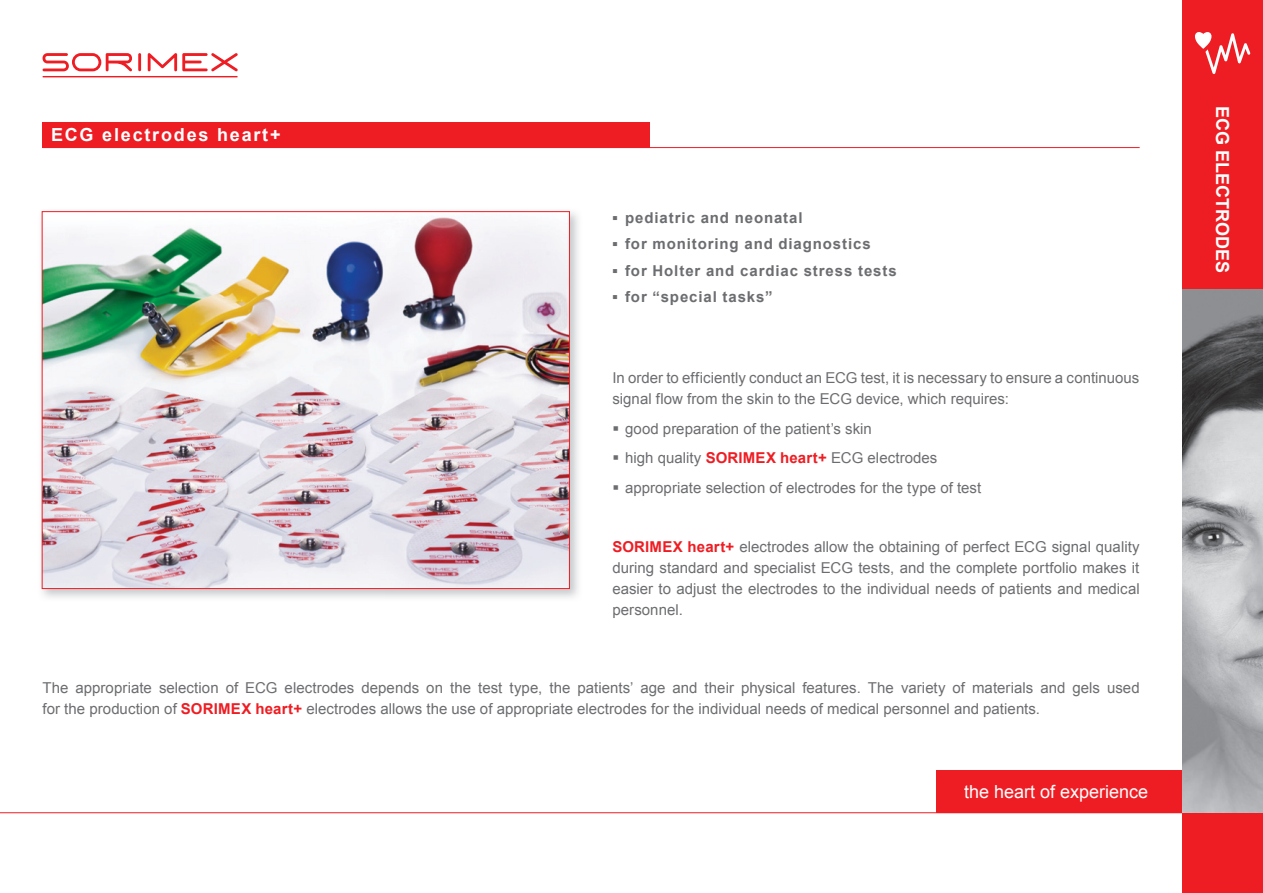
<style>
.page{position:relative;width:1263px;height:893px;background:#fff}
.page>*{position:absolute;margin:0;border:0;box-sizing:border-box;transform-origin:0 0}
.t1{font:18px "Arial";color:#fff}
.t2{font:700 18px "Arial";letter-spacing:.1em;color:#fff}
.t3{font:700 18px "Arial";color:#fff}
.t4{font:15px/21px "Arial";color:#6c6d70}
.t5{font:700 15px "Arial";letter-spacing:.06em;color:#6c6d70}
.s1{font-weight:700;color:#ee1d23}
</style>
<div class="page">
<hr style="left:0;top:812px;width:1182px;height:1px;background:#ee1d23">
<img style="left:44px;top:213px;width:524px;height:374px">
<div style="left:43px;top:122px;width:607px;height:26px;background:#ee1d23"></div>
<hr style="left:43px;top:147px;width:1097px;height:1px;background:#ee1d23">
<div style="left:936px;top:770px;width:246px;height:42px;background:#ee1d23"></div>
<div style="left:1182px;top:0;width:81px;height:289px;background:#ee1d23"></div>
<div style="left:1182px;top:812px;width:81px;height:81px;background:#ee1d23"></div>
<img style="left:1182px;top:289px;width:81px;height:523px">
<svg style="left:1195px;top:32px;width:55px;height:42px"></svg>
<hr style="left:138px;top:53px;width:3px;height:18px;background:#ee1d23">
<hr style="left:43px;top:76px;width:195px;height:1px;background:#ee1d23">
<svg style="left:43px;top:53px;width:89px;height:18px"></svg>
<svg style="left:148px;top:53px;width:90px;height:18px"></svg>
<p class="t2" style="left:51px;top:123px;width:231px">ECG electrodes heart+</p>
<p class="t5" style="left:612px;top:207px;width:192px">▪ pediatric and neonatal</p>
<p class="t5" style="left:612px;top:234px;width:260px">▪ for monitoring and diagnostics</p>
<p class="t5" style="left:612px;top:260px;width:286px">▪ for Holter and cardiac stress tests</p>
<p class="t5" style="left:612px;top:287px;width:162px">▪ for “special tasks”</p>
<p class="t4" style="left:612px;top:368px;width:529px">In order to efficiently conduct an ECG test, it is necessary to ensure a continuous signal flow from the skin to the ECG device, which requires:</p>
<p class="t4" style="left:612px;top:418px;width:261px">▪ good preparation of the patient’s skin</p>
<p class="t4" style="left:612px;top:448px;width:327px">▪ high quality <span class="s1">SORIMEX heart+</span> ECG electrodes</p>
<p class="t4" style="left:612px;top:477px;width:370px">▪ appropriate selection of electrodes for the type of test</p>
<p class="t4" style="left:612px;top:536px;width:529px;text-align:justify"><span class="s1">SORIMEX heart+</span> electrodes allow the obtaining of perfect ECG signal quality during standard and specialist ECG tests, and the complete portfolio makes it easier to adjust the electrodes to the individual needs of patients and medical personnel.</p>
<p class="t4" style="left:43px;top:677px;width:1099px">The appropriate selection of ECG electrodes depends on the test type, the patients’ age and their physical features. The variety of materials and gels used for the production of <span class="s1">SORIMEX heart+</span> electrodes allows the use of appropriate electrodes for the individual needs of medical personnel and patients.</p>
<p class="t1" style="left:964px;top:779px;width:186px">the heart of experience</p>
<p class="t3" style="left:1234px;top:106px;width:169px;rotate:90deg">ECG ELECTRODES</p>
</div>
